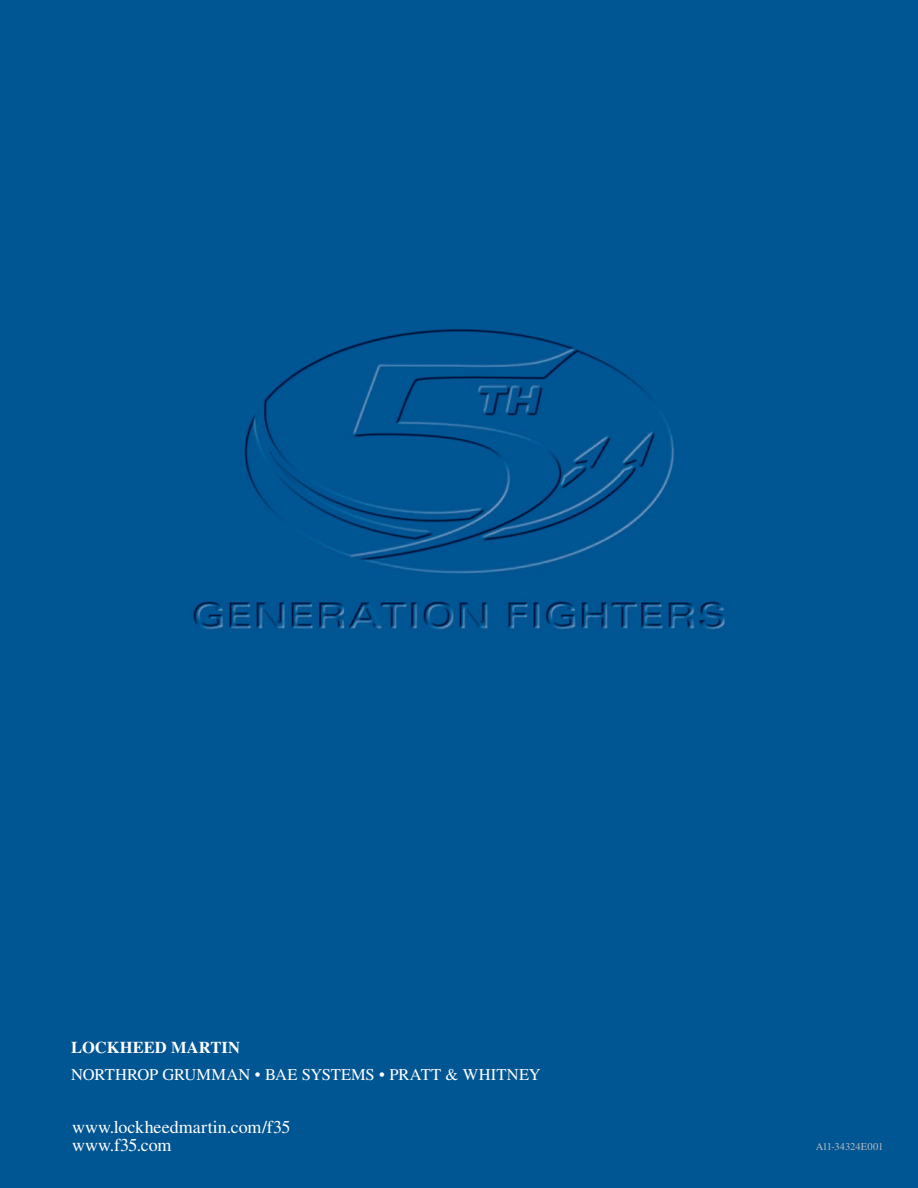
<style>
.page{position:relative;width:918px;height:1188px;background:#005593}
.page>*{position:absolute;margin:0;border:0;box-sizing:border-box;transform-origin:0 0}
.t1{font:18px/18px "Times LT Std";letter-spacing:.005em;color:#fff}
.t2{font:16.5px "Times LT Std";color:#fff}
.t3{font:700 16.5px "Times LT Std";color:#fff}
.t4{font:10.5px "Times LT Std";letter-spacing:-.01em;color:#bcbdc0}
</style>
<div class="page">
<p class="t3" style="left:71px;top:1038px;width:170px">LOCKHEED MARTIN</p>
<p class="t2" style="left:71px;top:1066px;width:471px">NORTHROP GRUMMAN • BAE SYSTEMS • PRATT &amp; WHITNEY</p>
<p class="t1" style="left:72px;top:1118px;width:220px">www.lockheedmartin.com/f35 www.f35.com</p>
<p class="t4" style="left:816px;top:1141px;width:69px">A11-34324E001</p>
</div>
